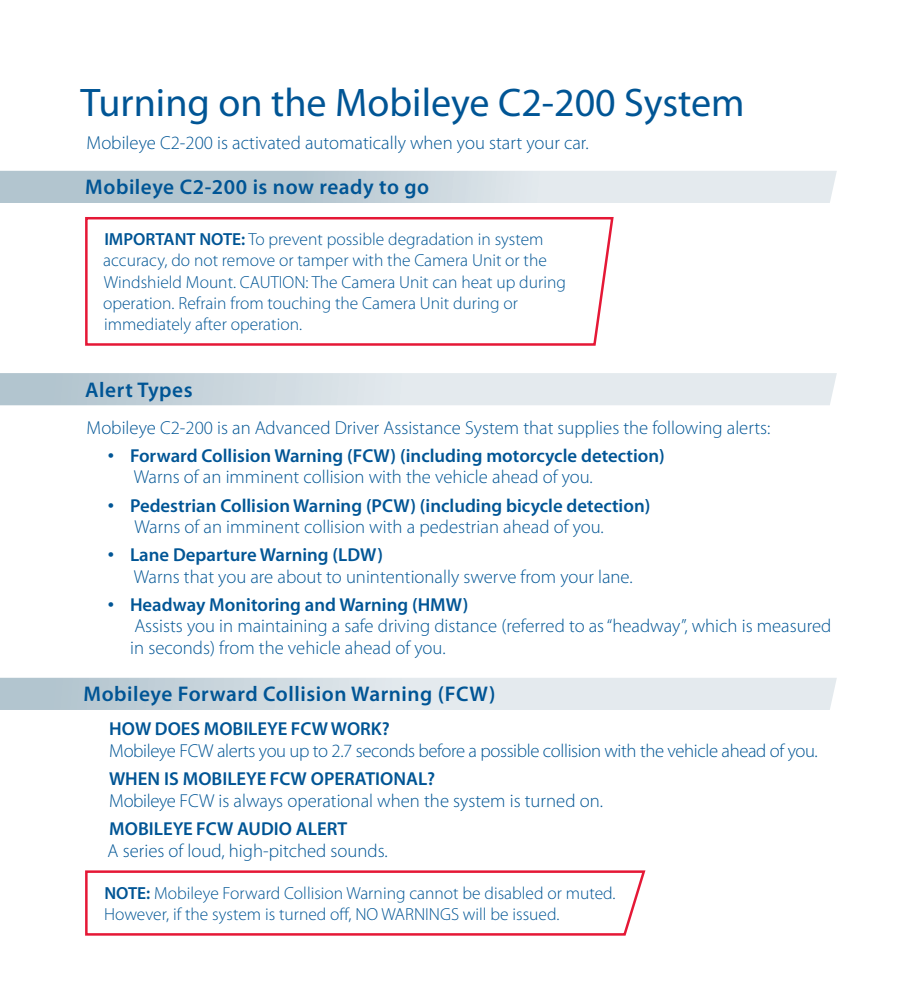
<style>
.page{position:relative;width:922px;height:993px;background:#fff}
.page>*{position:absolute;margin:0;border:0;box-sizing:border-box;transform-origin:0 0}
.t1{font:40px "Myriad Pro";color:#005595}
.t2{font:600 21.25px "Myriad Pro";letter-spacing:.025em;color:#005595}
.t3{font:300 18.75px/21.2px "Myriad Pro";color:#005595}
.t4{font:600 18.75px/21.2px "Myriad Pro";color:#005595}
.t5{font:300 18.75px "Myriad Pro";letter-spacing:-.02em;color:#005595}
.t6{font:300 17.5px/21.2px "Myriad Pro";color:#005595}
.s1{font-weight:600}
.s2{font-weight:300}
</style>
<div class="page">
<svg style="left:0;top:171px;width:836px;height:32px;background:#cad7de"></svg>
<svg style="left:85px;top:217px;width:529px;height:129px"></svg>
<svg style="left:85px;top:870px;width:561px;height:66px"></svg>
<svg style="left:0;top:373px;width:836px;height:32px;background:#d6dfe5"></svg>
<svg style="left:0;top:677px;width:836px;height:32px;background:#d7e0e5"></svg>
<h1 class="t1" style="left:80px;top:77px;width:665px">Turning on the Mobileye C2-200 System</h1>
<p class="t3" style="left:87px;top:132px;width:503px">Mobileye C2-200 is activated automatically when you start your car.</p>
<p class="t2" style="left:85px;top:173px;width:345px">Mobileye C2-200 is now ready to go</p>
<p class="t6" style="left:103px;top:228px;width:464px"><span class="s1">IMPORTANT NOTE:</span> To prevent possible degradation in system accuracy, do not remove or tamper with the Camera Unit or the Windshield Mount. CAUTION: The Camera Unit can heat up during operation. Refrain from touching the Camera Unit during or immediately after operation.</p>
<p class="t2" style="left:85px;top:376px;width:109px">Alert Types</p>
<p class="t3" style="left:87px;top:416px;width:685px">Mobileye C2-200 is an Advanced Driver Assistance System that supplies the following alerts:</p>
<p class="t4" style="left:134px;top:444px;width:532px;text-indent:-25px">● Forward Collision Warning (FCW) (including motorcycle detection)<br><span class="s2">Warns of an imminent collision with the vehicle ahead of you.</span></p>
<p class="t4" style="left:134px;top:494px;width:517px;text-indent:-26px">● Pedestrian Collision Warning (PCW) (including bicycle detection)<br><span class="s2">Warns of an imminent collision with a pedestrian ahead of you.</span></p>
<p class="t3" style="left:134px;top:544px;width:500px;text-indent:-25px">● <span class="s1">Lane Departure Warning (LDW)<br></span>Warns that you are about to unintentionally swerve from your lane.</p>
<p class="t3" style="left:130px;top:593px;width:702px;text-indent:-22px">● <span class="s1">Headway Monitoring and Warning (HMW)<br></span>Assists you in maintaining a safe driving distance (referred to as “headway”, which is measured in seconds) from the vehicle ahead of you.</p>
<p class="t2" style="left:83px;top:680px;width:413px">Mobileye Forward Collision Warning (FCW)</p>
<p class="t4" style="left:109px;top:717px;width:121px">How Does Mobil</p>
<p class="t4" style="left:257px;top:717px;width:134px">eye FCW Work?</p>
<p class="t5" style="left:109px;top:738px;width:710px">Mobileye FCW alerts you up to 2.7 seconds before a possible collision with the vehicle ahead of you.</p>
<p class="t4" style="left:109px;top:767px;width:100px">WHEN IS Mobil</p>
<p class="t4" style="left:236px;top:767px;width:200px">eye FCW OPERATIONAL?</p>
<p class="t3" style="left:109px;top:789px;width:495px">Mobileye FCW is always operational when the system is turned on.</p>
<p class="t4" style="left:109px;top:817px;width:26px">Mobil</p>
<p class="t4" style="left:163px;top:817px;width:186px">eye FCW AUDIO ALERT</p>
<p class="t3" style="left:108px;top:839px;width:281px">A series of loud, high-pitched sounds.</p>
<p class="t6" style="left:104px;top:881px;width:512px"><span class="s1">NOTE:</span> Mobileye Forward Collision Warning cannot be disabled or muted.<br>However, if the system is turned off, NO WARNINGS will be issued.</p>
</div>
